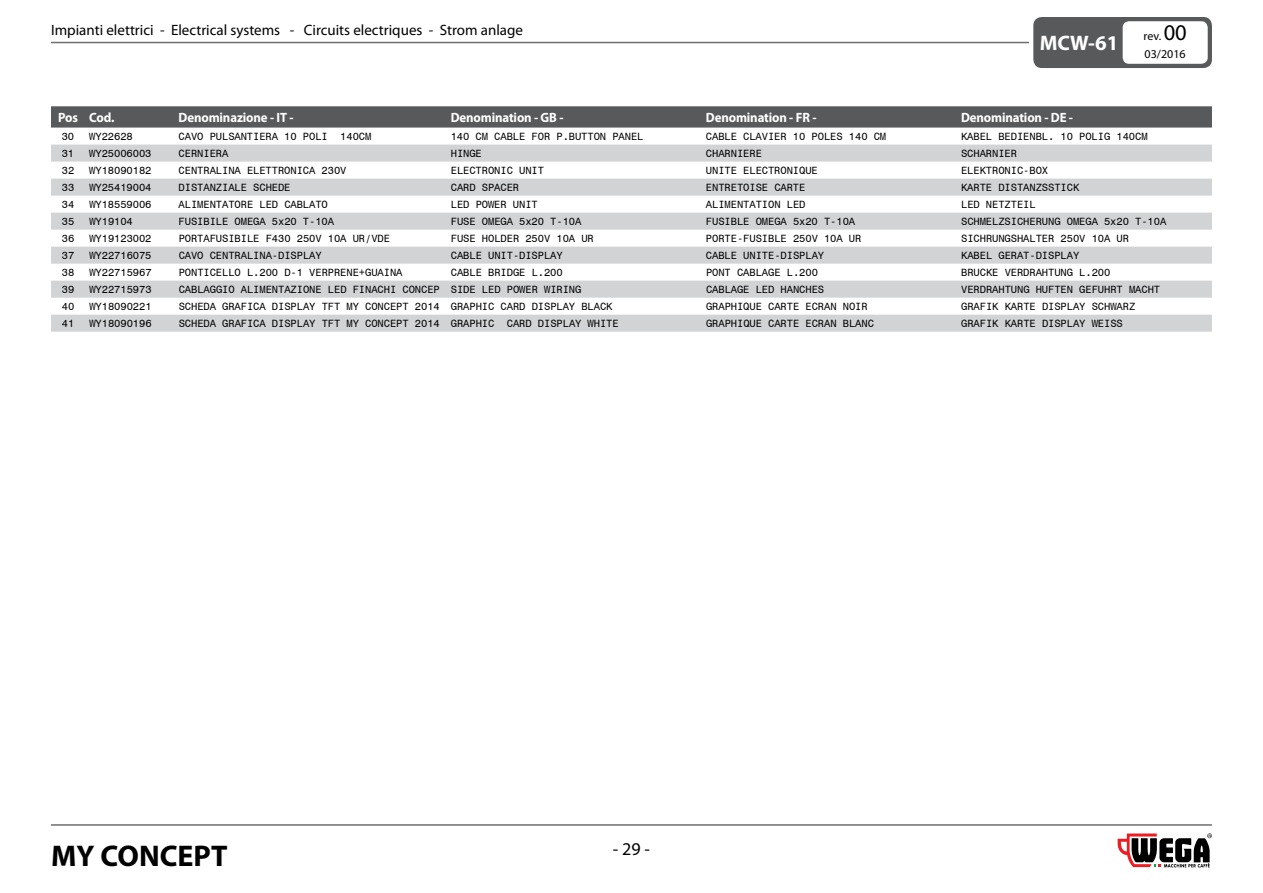
<style>
.page{position:relative;width:1263px;height:893px;background:#fff}
.page>*{position:absolute;margin:0;border:0;box-sizing:border-box;transform-origin:0 0}
.t1{font:700 30px "Myriad Pro";color:#000}
.t2{font:700 21px "Myriad Pro";color:#fff}
.t3{font:18px "Myriad Pro";color:#000}
.t4{font:15px "Myriad Pro";color:#000}
.t5{font:700 13.5px "Myriad Pro";letter-spacing:-.01em;color:#fff;scale:.95 1}
.t6{font:12px/17.9px "Myriad Pro";color:#000}
.t7{font:10.5px "Monospace 821 BT";letter-spacing:-.01em;color:#000}
.s1{font-size:22.5px}
</style>
<div class="page">
<div style="left:1033px;top:17px;width:179px;height:51px;background:#58595b;border-radius:9px"></div>
<div style="left:1123px;top:21px;width:85px;height:43px;background:#fff;border-radius:6px"></div>
<hr style="left:51px;top:824px;width:1161px;height:2px;background:#6d6e71">
<hr style="left:51px;top:42px;width:978px;height:1px;background:#6d6e71">
<svg style="left:1117px;top:833px;width:95px;height:34px"></svg>
<svg style="left:51px;top:106px;width:1161px;height:22px;background:#5d5e60"></svg>
<svg style="left:51px;top:145px;width:1161px;height:187px;fill:#d1d3d4"></svg>
<h3 class="t4" style="left:51px;top:21px;width:473px">Impianti elettrici - Electrical systems - Circuits electriques - Strom anlage</h3>
<p class="t6" style="left:1143px;top:27px;width:45px">rev. <span class="s1">00<br></span>03/2016</p>
<h2 class="t2" style="left:1040px;top:29px;width:80px">MCW-61</h2>
<p class="t5" style="left:58px;top:109px;width:61px">Pos Cod.</p>
<p class="t5" style="left:179px;top:109px;width:122px">Denominazione - IT -</p>
<p class="t5" style="left:451px;top:109px;width:120px">Denomination - GB -</p>
<p class="t5" style="left:706px;top:109px;width:118px">Denomination - FR -</p>
<p class="t5" style="left:961px;top:109px;width:119px">Denomination - DE -</p>
<p class="t7" style="left:62px;top:130px;width:14px">30</p>
<p class="t7" style="left:89px;top:130px;width:45px">WY22628</p>
<p class="t7" style="left:179px;top:130px;width:194px">CAVO PULSANTIERA 10 POLI 140CM</p>
<p class="t7" style="left:451px;top:130px;width:194px">140 CM CABLE FOR P.BUTTON PANEL</p>
<p class="t7" style="left:706px;top:130px;width:182px">CABLE CLAVIER 10 POLES 140 CM</p>
<p class="t7" style="left:961px;top:130px;width:188px">KABEL BEDIENBL. 10 POLIG 140CM</p>
<p class="t7" style="left:62px;top:147px;width:14px">31</p>
<p class="t7" style="left:89px;top:147px;width:64px">WY25006003</p>
<p class="t7" style="left:179px;top:147px;width:51px">CERNIERA</p>
<p class="t7" style="left:451px;top:147px;width:33px">HINGE</p>
<p class="t7" style="left:706px;top:147px;width:58px">CHARNIERE</p>
<p class="t7" style="left:961px;top:147px;width:58px">SCHARNIER</p>
<p class="t7" style="left:62px;top:164px;width:14px">32</p>
<p class="t7" style="left:89px;top:164px;width:64px">WY18090182</p>
<p class="t7" style="left:179px;top:164px;width:169px">CENTRALINA ELETTRONICA 230V</p>
<p class="t7" style="left:451px;top:164px;width:95px">ELECTRONIC UNIT</p>
<p class="t7" style="left:706px;top:164px;width:113px">UNITE ELECTRONIQUE</p>
<p class="t7" style="left:961px;top:164px;width:89px">ELEKTRONIC-BOX</p>
<p class="t7" style="left:62px;top:181px;width:14px">33</p>
<p class="t7" style="left:89px;top:181px;width:64px">WY25419004</p>
<p class="t7" style="left:179px;top:181px;width:113px">DISTANZIALE SCHEDE</p>
<p class="t7" style="left:451px;top:181px;width:70px">CARD SPACER</p>
<p class="t7" style="left:706px;top:181px;width:101px">ENTRETOISE CARTE</p>
<p class="t7" style="left:961px;top:181px;width:120px">KARTE DISTANZSSTICK</p>
<p class="t7" style="left:62px;top:198px;width:14px">34</p>
<p class="t7" style="left:89px;top:198px;width:64px">WY18559006</p>
<p class="t7" style="left:179px;top:198px;width:151px">ALIMENTATORE LED CABLATO</p>
<p class="t7" style="left:451px;top:198px;width:89px">LED POWER UNIT</p>
<p class="t7" style="left:706px;top:198px;width:101px">ALIMENTATION LED</p>
<p class="t7" style="left:961px;top:198px;width:76px">LED NETZTEIL</p>
<p class="t7" style="left:62px;top:215px;width:14px">35</p>
<p class="t7" style="left:89px;top:215px;width:45px">WY19104</p>
<p class="t7" style="left:179px;top:215px;width:157px">FUSIBILE OMEGA 5x20 T-10A</p>
<p class="t7" style="left:451px;top:215px;width:132px">FUSE OMEGA 5x20 T-10A</p>
<p class="t7" style="left:706px;top:215px;width:151px">FUSIBLE OMEGA 5x20 T-10A</p>
<p class="t7" style="left:961px;top:215px;width:207px">SCHMELZSICHERUNG OMEGA 5x20 T-10A</p>
<p class="t7" style="left:62px;top:232px;width:14px">36</p>
<p class="t7" style="left:89px;top:232px;width:64px">WY19123002</p>
<p class="t7" style="left:179px;top:232px;width:213px">PORTAFUSIBILE F430 250V 10A UR/VDE</p>
<p class="t7" style="left:451px;top:232px;width:145px">FUSE HOLDER 250V 10A UR</p>
<p class="t7" style="left:706px;top:232px;width:157px">PORTE-FUSIBLE 250V 10A UR</p>
<p class="t7" style="left:961px;top:232px;width:169px">SICHRUNGSHALTER 250V 10A UR</p>
<p class="t7" style="left:62px;top:249px;width:14px">37</p>
<p class="t7" style="left:89px;top:249px;width:64px">WY22716075</p>
<p class="t7" style="left:179px;top:249px;width:145px">CAVO CENTRALINA-DISPLAY</p>
<p class="t7" style="left:451px;top:249px;width:113px">CABLE UNIT-DISPLAY</p>
<p class="t7" style="left:706px;top:249px;width:120px">CABLE UNITE-DISPLAY</p>
<p class="t7" style="left:961px;top:249px;width:120px">KABEL GERAT-DISPLAY</p>
<p class="t7" style="left:62px;top:266px;width:14px">38</p>
<p class="t7" style="left:89px;top:266px;width:64px">WY22715967</p>
<p class="t7" style="left:179px;top:266px;width:225px">PONTICELLO L.200 D-1 VERPRENE+GUAINA</p>
<p class="t7" style="left:451px;top:266px;width:113px">CABLE BRIDGE L.200</p>
<p class="t7" style="left:706px;top:266px;width:113px">PONT CABLAGE L.200</p>
<p class="t7" style="left:961px;top:266px;width:151px">BRUCKE VERDRAHTUNG L.200</p>
<p class="t7" style="left:62px;top:283px;width:14px">39</p>
<p class="t7" style="left:89px;top:283px;width:64px">WY22715973</p>
<p class="t7" style="left:179px;top:283px;width:404px">CABLAGGIO ALIMENTAZIONE LED FINACHI CONCEP SIDE LED POWER WIRING</p>
<p class="t7" style="left:706px;top:283px;width:120px">CABLAGE LED HANCHES</p>
<p class="t7" style="left:961px;top:283px;width:201px">VERDRAHTUNG HUFTEN GEFUHRT MACHT</p>
<p class="t7" style="left:62px;top:300px;width:14px">40</p>
<p class="t7" style="left:89px;top:300px;width:64px">WY18090221</p>
<p class="t7" style="left:179px;top:300px;width:435px">SCHEDA GRAFICA DISPLAY TFT MY CONCEPT 2014 GRAPHIC CARD DISPLAY BLACK</p>
<p class="t7" style="left:706px;top:300px;width:163px">GRAPHIQUE CARTE ECRAN NOIR</p>
<p class="t7" style="left:961px;top:300px;width:176px">GRAFIK KARTE DISPLAY SCHWARZ</p>
<p class="t7" style="left:62px;top:317px;width:14px">41</p>
<p class="t7" style="left:89px;top:317px;width:64px">WY18090196</p>
<p class="t7" style="left:179px;top:317px;width:442px">SCHEDA GRAFICA DISPLAY TFT MY CONCEPT 2014 GRAPHIC CARD DISPLAY WHITE</p>
<p class="t7" style="left:706px;top:317px;width:169px">GRAPHIQUE CARTE ECRAN BLANC</p>
<p class="t7" style="left:961px;top:317px;width:163px">GRAFIK KARTE DISPLAY WEISS</p>
<h1 class="t1" style="left:51px;top:837px;width:178px">MY CONCEPT</h1>
<h3 class="t3" style="left:613px;top:838px;width:39px">- 29 -</h3>
</div>
